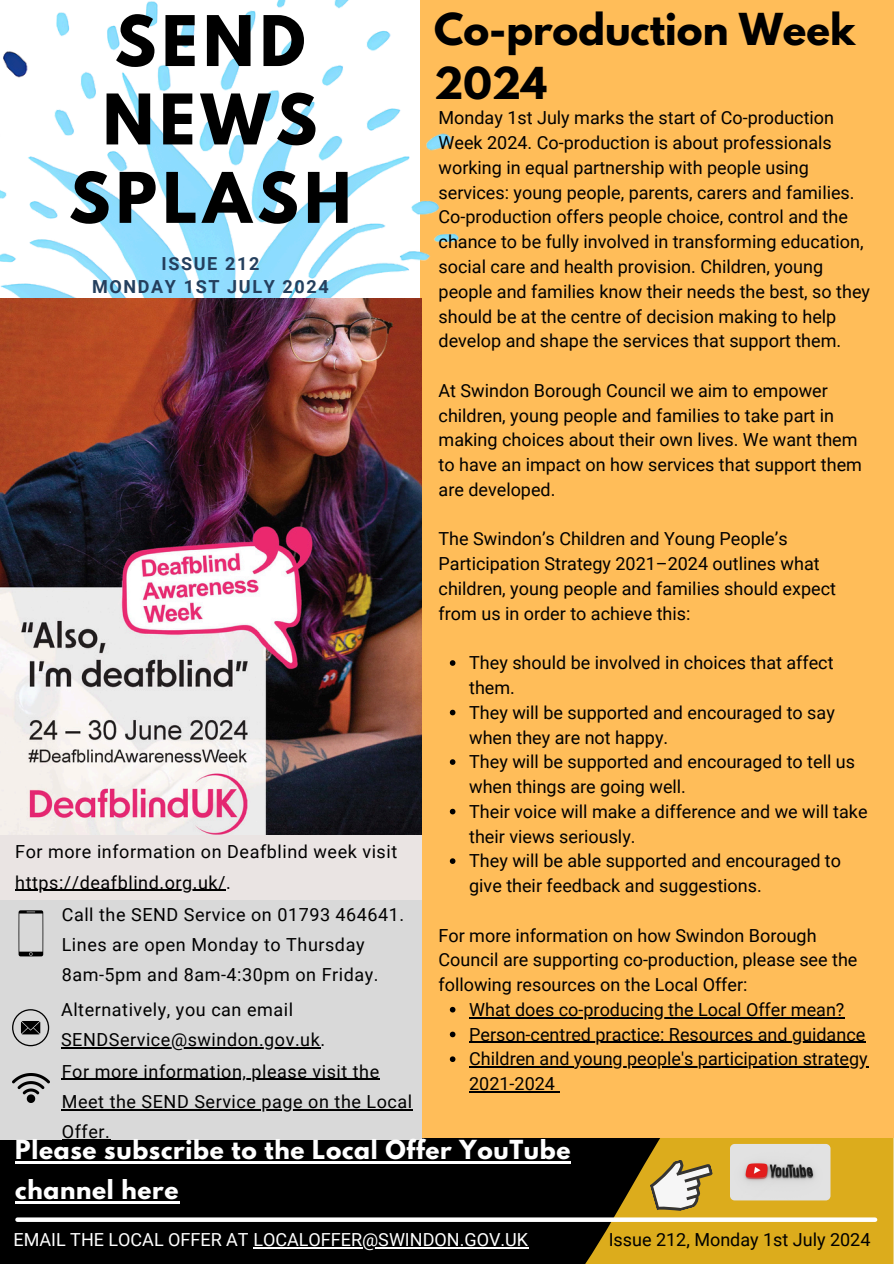
<style>
.page{position:relative;width:894px;height:1264px;background:#fff}
.page>*{position:absolute;margin:0;border:0;box-sizing:border-box;transform-origin:0 0}
.t1{font:700 61.8px/78.4px "League Spartan";letter-spacing:.09em;color:#000;text-align:center}
.t2{font:700 39px/54px "League Spartan";color:#000}
.t3{font:700 23.25px/39.5px "League Spartan";letter-spacing:.03em;color:#fff}
.t4{font:18px/24.8px "Roboto";color:#000}
.t5{font:18px/30.3px "Roboto";letter-spacing:.03em;color:#000}
.t6{font:18px "Roboto";color:#fff}
.t7{font:700 18px/22.6px "Roboto";letter-spacing:.09em;color:#243f5d;text-align:center}
</style>
<div class="page">
<div style="left:0;top:1137px;width:762px;height:126px;background:#000"></div>
<svg style="left:361px;top:1137px;width:532px;height:126px"></svg>
<div style="left:420px;top:0;width:473px;height:1137px;background:#ffbd59"></div>
<svg style="left:17px;top:1217px;width:857px;height:4px;background:#e9e8e3"></svg>
<img style="left:729px;top:1143px;width:101px;height:57px;border-radius:5px">
<svg style="left:645px;top:1152px;width:75px;height:65px;background:#cbae5a"></svg>
<div style="left:0;top:898px;width:421px;height:241px;background:#d9d9d9"></div>
<svg style="left:19px;top:910px;width:24px;height:46px"></svg>
<svg style="left:12px;top:1009px;width:37px;height:37px"></svg>
<img style="left:12px;top:1073px;width:37px;height:29px">
<img style="left:0;top:0;width:458px;height:320px">
<img style="left:0;top:299px;width:421px;height:536px">
<hr style="left:15px;top:1161px;width:556px;height:2px;background:#fff">
<hr style="left:15px;top:1201px;width:164px;height:2px;background:#fff">
<hr style="left:253px;top:1247px;width:275px;height:1px;background:#fff">
<hr style="left:62px;top:1078px;width:318px;height:1px;background:#000">
<hr style="left:62px;top:1108px;width:351px;height:2px;background:#000">
<svg style="left:449px;top:660px;width:6px;height:6px"></svg>
<svg style="left:449px;top:709px;width:6px;height:6px"></svg>
<svg style="left:449px;top:759px;width:6px;height:6px"></svg>
<svg style="left:449px;top:808px;width:6px;height:6px"></svg>
<svg style="left:449px;top:858px;width:6px;height:6px"></svg>
<svg style="left:449px;top:1006px;width:6px;height:6px"></svg>
<hr style="left:469px;top:1017px;width:375px;height:1px;background:#000">
<svg style="left:449px;top:1031px;width:6px;height:6px"></svg>
<hr style="left:469px;top:1041px;width:396px;height:1px;background:#000">
<svg style="left:449px;top:1056px;width:6px;height:6px"></svg>
<hr style="left:469px;top:1066px;width:399px;height:1px;background:#000">
<hr style="left:469px;top:1091px;width:86px;height:1px;background:#000">
<hr style="left:61px;top:1047px;width:259px;height:1px;background:#000">
<div style="left:0;top:835px;width:421px;height:64px;background:#eae4e3"></div>
<hr style="left:15px;top:889px;width:211px;height:1px;background:#000">
<p class="t2" style="left:434px;top:7px;width:422px">Co-production Week<br>2024</p>
<h2 class="t1" style="left:69px;top:10px;width:284px">SEND<br>NEWS<br>SPLASH</h2>
<p class="t7" style="left:92px;top:253px;width:238px">ISSUE 212<br>MONDAY 1ST JULY 2024</p>
<p class="t4" style="left:438px;top:106px;width:433px">Monday 1st July marks the start of Co-production Week 2024. Co-production is about professionals working in equal partnership with people using services: young people, parents, carers and families.<br>Co-production offers people choice, control and the chance to be fully involved in transforming education, social care and health provision. Children, young people and families know their needs the best, so they should be at the centre of decision making to help develop and shape the services that support them.</p>
<p class="t4" style="left:438px;top:378px;width:425px">At Swindon Borough Council we aim to empower children, young people and families to take part in making choices about their own lives. We want them to have an impact on how services that support them are developed.</p>
<p class="t4" style="left:438px;top:527px;width:399px">The Swindon’s Children and Young People’s Participation Strategy 2021–2024 outlines what children, young people and families should expect from us in order to achieve this:</p>
<p class="t4" style="left:469px;top:650px;width:366px">They should be involved in choices that affect them.</p>
<p class="t4" style="left:469px;top:700px;width:367px">They will be supported and encouraged to say when they are not happy.</p>
<p class="t4" style="left:469px;top:749px;width:387px">They will be supported and encouraged to tell us when things are going well.</p>
<p class="t4" style="left:469px;top:799px;width:400px">Their voice will make a difference and we will take their views seriously.</p>
<p class="t4" style="left:469px;top:848px;width:373px">They will be able supported and encouraged to give their feedback and suggestions.</p>
<p class="t4" style="left:438px;top:923px;width:420px">For more information on how Swindon Borough<br>Council are supporting co-production, please see the following resources on the Local Offer:</p>
<p class="t4" style="left:469px;top:997px;width:376px">What does co-producing the Local Offer mean?</p>
<p class="t4" style="left:469px;top:1022px;width:397px">Person-centred practice: Resources and guidance</p>
<p class="t4" style="left:469px;top:1046px;width:400px">Children and young people's participation strategy<br>2021-2024</p>
<p class="t5" style="left:15px;top:837px;width:383px">For more information on Deafblind week visit</p>
<h3 class="t5" style="left:15px;top:867px;width:217px">https://deafblind.org.uk/.</h3>
<p class="t5" style="left:62px;top:899px;width:344px">Call the SEND Service on 01793 464641.<br>Lines are open Monday to Thursday<br>8am-5pm and 8am-4:30pm on Friday.</p>
<p class="t5" style="left:61px;top:994px;width:233px">Alternatively, you can email</p>
<p class="t5" style="left:61px;top:1024px;width:265px">SENDService@swindon.gov.uk.</p>
<p class="t5" style="left:62px;top:1056px;width:319px">For more information, please visit the</p>
<p class="t5" style="left:62px;top:1086px;width:352px">Meet the SEND Service page on the Local<br>Offer.</p>
<p class="t3" style="left:15px;top:1133px;width:556px">Please subscribe to the Local Offer YouTube channel here</p>
<p class="t6" style="left:14px;top:1229px;width:516px">EMAIL THE LOCAL OFFER AT LOCALOFFER@SWINDON.GOV.UK</p>
<p class="t4" style="left:608px;top:1227px;width:263px">Issue 212, Monday 1st July 2024</p>
</div>
